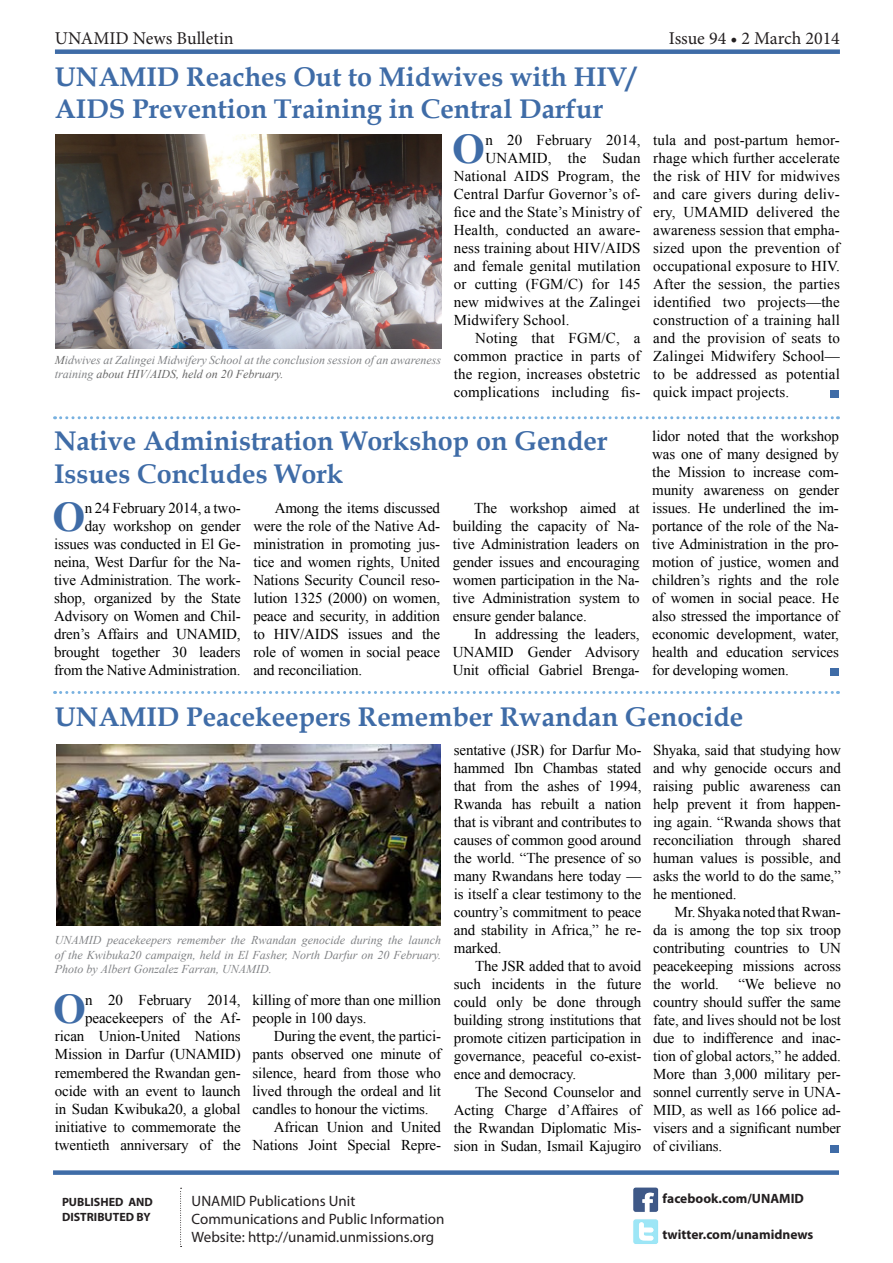
<style>
.page{position:relative;width:893px;height:1263px;background:#fff}
.page>*{position:absolute;margin:0;border:0;box-sizing:border-box;transform-origin:0 0}
.Bulletin_First_Para{font:700 42.15px "Times New Roman";color:#3f6ca7}
.No_Spacing{font:700 27px/32.4px "Book Antiqua";color:#3f6ca7}
.t1{font:18px "Minion Pro";color:#231f20}
.Bulletin_Nextstyle{font:15px/18px "Times New Roman";letter-spacing:-.01em;color:#000;text-align:justify}
.Bulletin_First_Para-2{font:15px/18px "Times New Roman";letter-spacing:-.01em;color:#000;text-align:right}
.Bulletin_First_Para-3{font:15px "Times New Roman";letter-spacing:.01em;color:#000}
.t2{font:15px/18px "Myriad Pro";color:#231f20}
.t3{font:700 13.5px "Myriad Pro";color:#231f20}
.Bulletin_Nextstyle-2{font:italic 12px/14.4px "Times New Roman";color:#808285;text-align:justify}
.captions{font:italic 12px/14.4px "Times New Roman";color:#808285}
.t4{font:700 12px "Myriad Pro";color:#231f20}
.s1{color:#666}
</style>
<div class="page">
<img style="left:633px;top:1187px;width:26px;height:25px">
<img style="left:633px;top:1219px;width:26px;height:25px">
<div style="left:53px;top:1170px;width:786px;height:5px;background:#3f6ca7"></div>
<svg style="left:180px;top:1188px;width:2px;height:59px"></svg>
<div style="left:55px;top:49px;width:785px;height:5px;background:#3f6ca7"></div>
<svg style="left:55px;top:416px;width:783px;height:3px"></svg>
<div style="left:830px;top:669px;width:9px;height:7px;background:#3f6ca7"></div>
<img style="left:56px;top:744px;width:384px;height:181px">
<svg style="left:55px;top:691px;width:783px;height:3px"></svg>
<img style="left:56px;top:135px;width:385px;height:214px">
<div style="left:830px;top:390px;width:9px;height:8px;background:#3f6ca7"></div>
<div style="left:830px;top:1145px;width:9px;height:7px;background:#3f6ca7"></div>
<p class="t1" style="left:55px;top:26px;width:180px">UNAMID News Bulletin</p>
<p class="t1" style="left:669px;top:26px;width:172px">Issue 94 • 2 March 2014</p>
<p class="No_Spacing" style="left:55px;top:61px;width:582px">UNAMID Reaches Out to Midwives with HIV/<br>AIDS Prevention Training in Central Darfur</p>
<p class="Bulletin_First_Para" style="left:452px;top:120px;width:34px">O</p>
<p class="Bulletin_First_Para-3" style="left:485px;top:130px;width:157px">n 20 February 2014,</p>
<p class="Bulletin_First_Para-3" style="left:485px;top:148px;width:157px">UNAMID, the Sudan</p>
<p class="Bulletin_First_Para-3" style="left:454px;top:166px;width:188px">National AIDS Program, the</p>
<p class="Bulletin_First_Para-3" style="left:454px;top:184px;width:188px">Central Darfur Governor’s of-</p>
<p class="Bulletin_First_Para-3" style="left:454px;top:202px;width:188px">fice and the State’s Ministry of</p>
<p class="Bulletin_First_Para-3" style="left:454px;top:220px;width:188px">Health, conducted an aware-</p>
<p class="Bulletin_First_Para-3" style="left:454px;top:238px;width:188px">ness training about HIV/AIDS</p>
<p class="Bulletin_First_Para-3" style="left:454px;top:256px;width:188px">and female genital mutilation</p>
<p class="Bulletin_First_Para-3" style="left:454px;top:274px;width:188px">or cutting (FGM/C) for 145</p>
<p class="Bulletin_First_Para-3" style="left:454px;top:292px;width:188px">new midwives at the Zalingei</p>
<p class="Bulletin_First_Para-3" style="left:454px;top:310px;width:117px">Midwifery School.</p>
<p class="Bulletin_Nextstyle" style="left:454px;top:329px;width:188px;text-indent:21px">Noting that FGM/C, a common practice in parts of the region, increases obstetric complications including fis-</p>
<p class="captions" style="left:55px;top:352px;width:388px"><span class="s1">M</span>idwives at Zalingei Midwifery School at the conclusion session of an awareness training <span class="s1">about HIV/AIDS, held on 20 February.</span></p>
<p class="Bulletin_Nextstyle" style="left:653px;top:131px;width:188px">tula and post-partum hemor&shy;rhage which further accelerate the risk of HIV for midwives and care givers during deliv&shy;ery, UMAMID delivered the awareness session that empha&shy;sized upon the prevention of occupational exposure to HIV.<br>After the session, the parties identified two projects—the construction of a training hall and the provision of seats to Zalingei Midwifery School— to be addressed as potential quick impact projects.</p>
<p class="No_Spacing" style="left:54px;top:425px;width:555px">Native Administration Workshop on Gender<br>Issues Concludes Work</p>
<p class="Bulletin_First_Para" style="left:52px;top:487px;width:34px">O</p>
<p class="Bulletin_First_Para-2" style="left:54px;top:498px;width:188px">n 24 February 2014, a two-<br>day workshop on gender issues was conducted in El Ge&shy;neina, West Darfur for the Na&shy;tive Administration. The work&shy;shop, organized by the State<br>Advisory on Women and Chil&shy;dren’s Affairs and UNAMID, brought together 30 leaders from the Native Administration.</p>
<p class="Bulletin_Nextstyle" style="left:253px;top:498px;width:188px;text-indent:21px">Among the items discussed were the role of the Native Ad&shy;ministration in promoting jus&shy;tice and women rights, United Nations Security Council reso&shy;lution 1325 (2000) on women, peace and security, in addition to HIV/AIDS issues and the role of women in social peace and reconciliation.</p>
<p class="Bulletin_Nextstyle" style="left:453px;top:498px;width:188px;text-indent:21px">The workshop aimed at building the capacity of Na&shy;tive Administration leaders on gender issues and encouraging women participation in the Na&shy;tive Administration system to ensure gender balance.</p>
<p class="Bulletin_Nextstyle" style="left:453px;top:624px;width:188px;text-indent:21px">In addressing the leaders, UNAMID Gender Advisory Unit official Gabriel Brenga-</p>
<p class="Bulletin_Nextstyle" style="left:652px;top:427px;width:188px">lidor noted that the workshop was one of many designed by the Mission to increase com&shy;munity awareness on gender issues. He underlined the im&shy;portance of the role of the Na&shy;tive Administration in the pro&shy;motion of justice, women and children’s rights and the role of women in social peace. He also stressed the importance of economic development, water, health and education services for developing women.</p>
<p class="No_Spacing" style="left:55px;top:701px;width:690px">UNAMID Peacekeepers Remember Rwandan Genocide</p>
<p class="Bulletin_Nextstyle-2" style="left:55px;top:933px;width:388px">UNAMID peacekeepers remember the Rwandan genocide during the launch of the Kwibuka20 campaign, held in El Fasher, North Darfur on 20 February.<br>Photo by Albert Gonzalez Farran, UNAMID.</p>
<p class="Bulletin_First_Para" style="left:53px;top:980px;width:34px">O</p>
<p class="Bulletin_First_Para-2" style="left:55px;top:991px;width:187px">n 20 February 2014, peacekeepers of the Af&shy;rican Union-United Nations<br>Mission in Darfur (UNAMID) remembered the Rwandan gen&shy;ocide with an event to launch in Sudan Kwibuka20, a global initiative to commemorate the twentieth anniversary of the</p>
<p class="Bulletin_First_Para-2" style="left:253px;top:991px;width:190px;text-align:left">killing of more than one million people in 100 days.</p>
<p class="Bulletin_Nextstyle" style="left:253px;top:1027px;width:190px;text-indent:21px">During the event, the partici&shy;pants observed one minute of silence, heard from those who lived through the ordeal and lit candles to honour the victims.</p>
<p class="Bulletin_Nextstyle" style="left:253px;top:1117px;width:190px;text-align:right">African Union and United<br>Nations Joint Special Repre-</p>
<p class="Bulletin_Nextstyle" style="left:454px;top:740px;width:189px">sentative (JSR) for Darfur Mo&shy;hammed Ibn Chambas stated that from the ashes of 1994, Rwanda has rebuilt a nation that is vibrant and contributes to causes of common good around the world. “The presence of so many Rwandans here today — is itself a clear testimony to the country’s commitment to peace and stability in Africa,” he re&shy;marked.</p>
<p class="Bulletin_Nextstyle" style="left:454px;top:956px;width:189px;text-indent:21px">The JSR added that to avoid such incidents in the future could only be done through building strong institutions that promote citizen participation in governance, peaceful co-exist&shy;ence and democracy.</p>
<p class="Bulletin_Nextstyle" style="left:454px;top:1082px;width:189px;text-indent:21px">The Second Counselor and Acting Charge d’Affaires of the Rwandan Diplomatic Mis&shy;sion in Sudan, Ismail Kajugiro</p>
<p class="Bulletin_Nextstyle" style="left:653px;top:740px;width:189px">Shyaka, said that studying how and why genocide occurs and raising public awareness can help prevent it from happen&shy;ing again. “Rwanda shows that reconciliation through shared human values is possible, and asks the world to do the same,” he mentioned.</p>
<p class="Bulletin_Nextstyle" style="left:653px;top:902px;width:189px;text-indent:21px">Mr. Shyaka noted that Rwan&shy;da is among the top six troop contributing countries to UN peacekeeping missions across the world.</p>
<p class="Bulletin_Nextstyle" style="left:653px;top:974px;width:189px;text-indent:85px">“We believe no country should suffer the same fate, and lives should not be lost due to indifference and inac&shy;tion of global actors,” he added.<br>More than 3,000 military per&shy;sonnel currently serve in UNA-MID, as well as 166 police ad&shy;visers and a significant number of civilians.</p>
<p class="t4" style="left:62px;top:1194px;width:92px">PUBLISHED AND</p>
<p class="t4" style="left:62px;top:1209px;width:90px">DISTRIBUTED BY</p>
<p class="t2" style="left:192px;top:1191px;width:254px">UNAMID Publications Unit<br>Communications and Public Information</p>
<p class="t2" style="left:192px;top:1227px;width:244px">Website: http://unamid.unmissions.org</p>
<p class="t3" style="left:663px;top:1189px;width:143px">facebook.com/UNAMID</p>
<p class="t3" style="left:663px;top:1225px;width:152px">twitter.com/unamidnews</p>
</div>
